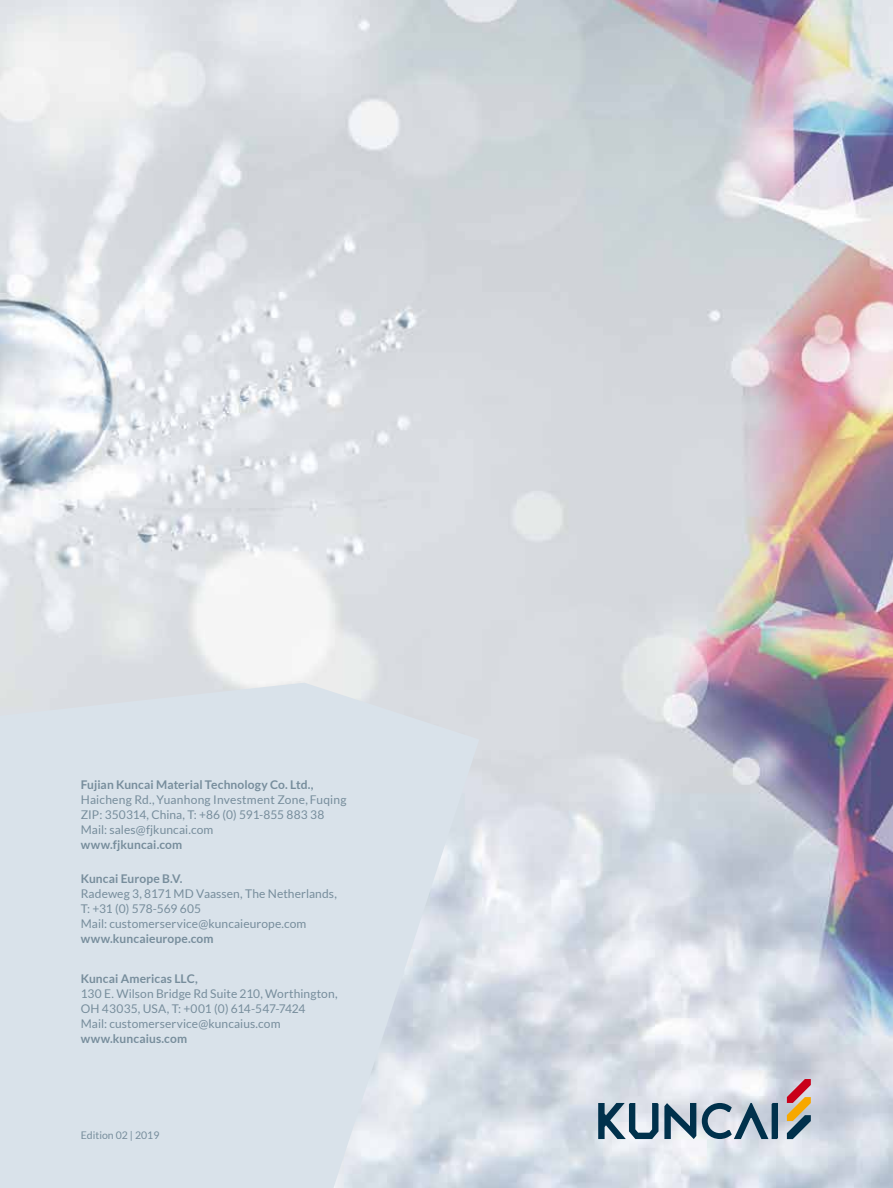
<style>
.page{position:relative;width:893px;height:1188px;background:#fff}
.page>*{position:absolute;margin:0;border:0;box-sizing:border-box;transform-origin:0 0}
.t1{font:12px/15px "Lato";letter-spacing:.01em;color:#778d9c}
.t2{font:700 12px "Lato";letter-spacing:.01em;color:#778d9c}
.t3{font:10.5px "Lato";color:#778d9c}
</style>
<div class="page">
<img style="left:0;top:0;width:893px;height:1188px">
<svg style="left:0;top:683px;width:479px;height:505px;background:#d9e1e9"></svg>
<svg style="left:598px;top:1103px;width:60px;height:36px;background:#7690a0"></svg>
<svg style="left:664px;top:1103px;width:32px;height:36px"></svg>
<svg style="left:702px;top:1103px;width:76px;height:36px;background:#8298a8"></svg>
<svg style="left:787px;top:1079px;width:24px;height:60px"></svg>
<p class="t2" style="left:81px;top:778px;width:234px">Fujian Kuncai Material Technology Co. Ltd.,</p>
<p class="t1" style="left:81px;top:792px;width:267px">Haicheng Rd.,Yuanhong Investment Zone, Fuqing<br>ZIP: 350314, China, T: +86 (0) 591-855 883 38<br>Mail: sales@fjkuncai.com</p>
<p class="t2" style="left:81px;top:838px;width:103px">www.fjkuncai.com</p>
<p class="t2" style="left:81px;top:872px;width:103px">Kuncai Europe B.V.</p>
<p class="t1" style="left:81px;top:887px;width:258px">Radeweg 3, 8171 MD Vaassen, The Netherlands,<br>T: +31 (0) 578-569 605<br>Mail: customerservice@kuncaieurope.com</p>
<p class="t2" style="left:81px;top:932px;width:134px">www.kuncaieurope.com</p>
<p class="t2" style="left:81px;top:972px;width:119px">Kuncai Americas LLC,</p>
<p class="t1" style="left:81px;top:986px;width:258px">130 E. Wilson Bridge Rd Suite 210, Worthington,<br>OH 43035, USA, T: +001 (0) 614-547-7424<br>Mail: customerservice@kuncaius.com</p>
<p class="t2" style="left:81px;top:1032px;width:108px">www.kuncaius.com</p>
<p class="t3" style="left:81px;top:1129px;width:80px">Edition 02 | 2019</p>
</div>
